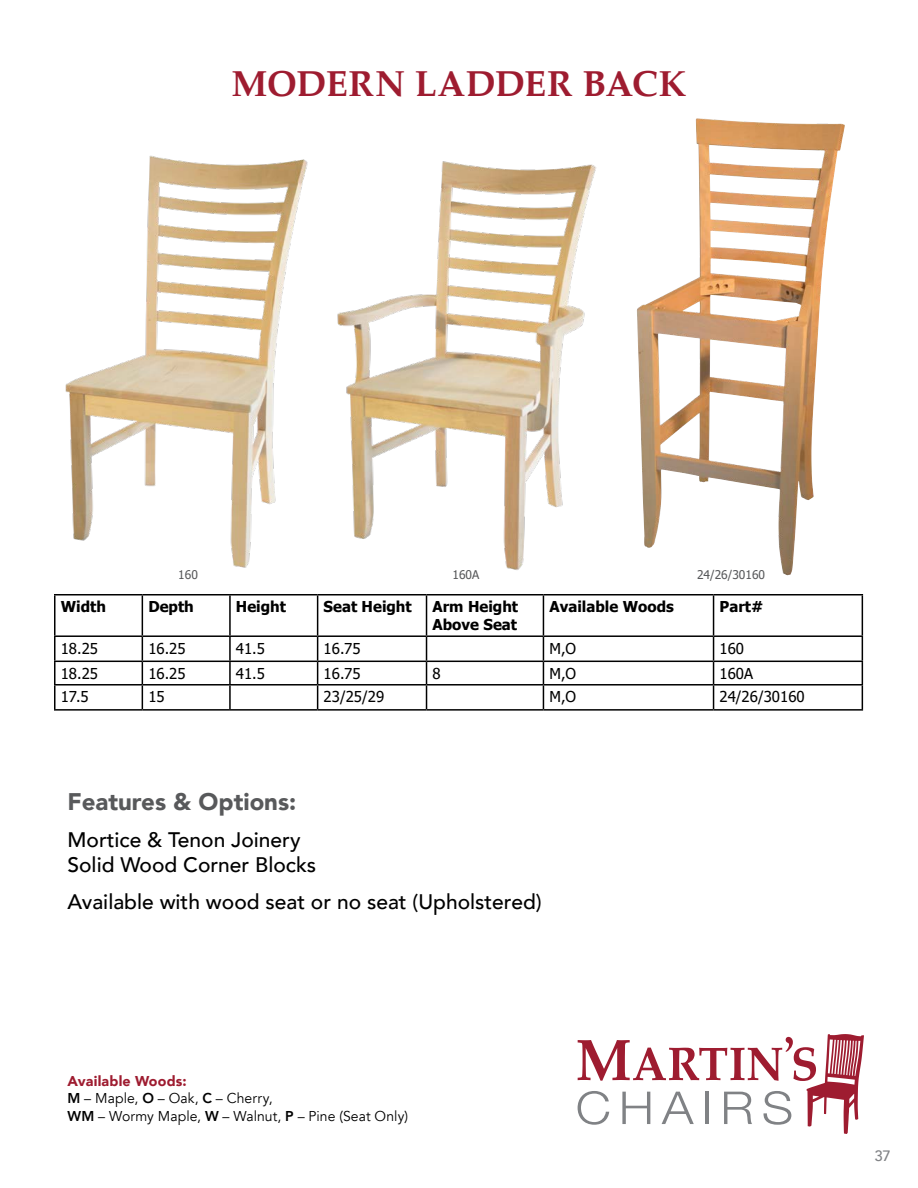
<style>
.page{position:relative;width:918px;height:1188px;background:#fff}
.page>*{position:absolute;margin:0;border:0;box-sizing:border-box;transform-origin:0 0}
.t1{font:700 36px "Palatino";letter-spacing:-.01em;color:#9e1c30}
.t2{font:900 24px "Avenir";color:#58595b}
.t3{font:500 21px/25.2px "Avenir";color:#000}
.t4{font:15px "Tahoma";color:#000}
.t5{font:700 15px/18px "Tahoma";color:#000}
.t6{font:500 15px "Avenir";color:#808285}
.t7{font:14.25px/17.1px "Avenir";letter-spacing:.005em;color:#000}
.t8{font:12px "Tahoma";color:#58595b}
.s1{font-weight:900;color:#9e1c30}
.s2{font-weight:800}
</style>
<div class="page">
<svg style="left:578px;top:1034px;width:286px;height:100px"></svg>
<hr style="left:54px;top:594px;width:88px;height:2px;background:#000">
<hr style="left:54px;top:596px;width:2px;height:39px;background:#000">
<hr style="left:142px;top:594px;width:88px;height:2px;background:#000">
<hr style="left:142px;top:596px;width:1px;height:39px;background:#000">
<hr style="left:230px;top:594px;width:88px;height:2px;background:#000">
<hr style="left:229px;top:596px;width:2px;height:39px;background:#000">
<hr style="left:318px;top:594px;width:109px;height:2px;background:#000">
<hr style="left:317px;top:596px;width:1px;height:39px;background:#000">
<hr style="left:427px;top:594px;width:116px;height:2px;background:#000">
<hr style="left:426px;top:596px;width:1px;height:39px;background:#000">
<hr style="left:543px;top:594px;width:171px;height:2px;background:#000">
<hr style="left:543px;top:596px;width:1px;height:39px;background:#000">
<hr style="left:714px;top:594px;width:149px;height:2px;background:#000">
<hr style="left:713px;top:596px;width:1px;height:39px;background:#000">
<hr style="left:862px;top:596px;width:1px;height:39px;background:#000">
<hr style="left:54px;top:635px;width:88px;height:2px;background:#000">
<hr style="left:54px;top:637px;width:2px;height:24px;background:#000">
<hr style="left:142px;top:635px;width:88px;height:2px;background:#000">
<hr style="left:230px;top:635px;width:88px;height:2px;background:#000">
<hr style="left:229px;top:637px;width:2px;height:24px;background:#000">
<hr style="left:318px;top:635px;width:109px;height:2px;background:#000">
<hr style="left:427px;top:635px;width:116px;height:2px;background:#000">
<hr style="left:543px;top:635px;width:171px;height:2px;background:#000">
<hr style="left:714px;top:635px;width:149px;height:2px;background:#000">
<hr style="left:54px;top:661px;width:88px;height:1px;background:#000">
<hr style="left:54px;top:662px;width:2px;height:22px;background:#000">
<hr style="left:142px;top:661px;width:88px;height:1px;background:#000">
<hr style="left:230px;top:661px;width:88px;height:1px;background:#000">
<hr style="left:229px;top:662px;width:2px;height:22px;background:#000">
<hr style="left:318px;top:661px;width:109px;height:1px;background:#000">
<hr style="left:427px;top:661px;width:116px;height:1px;background:#000">
<hr style="left:543px;top:661px;width:171px;height:1px;background:#000">
<hr style="left:714px;top:661px;width:149px;height:1px;background:#000">
<hr style="left:54px;top:684px;width:88px;height:2px;background:#000">
<hr style="left:54px;top:686px;width:2px;height:23px;background:#000">
<hr style="left:142px;top:684px;width:88px;height:2px;background:#000">
<svg style="left:142px;top:637px;width:1px;height:72px"></svg>
<hr style="left:230px;top:684px;width:88px;height:2px;background:#000">
<hr style="left:229px;top:686px;width:2px;height:23px;background:#000">
<hr style="left:318px;top:684px;width:109px;height:2px;background:#000">
<svg style="left:317px;top:637px;width:1px;height:72px"></svg>
<hr style="left:427px;top:684px;width:116px;height:2px;background:#000">
<svg style="left:426px;top:637px;width:1px;height:72px"></svg>
<hr style="left:543px;top:684px;width:171px;height:2px;background:#000">
<svg style="left:543px;top:637px;width:1px;height:72px"></svg>
<hr style="left:714px;top:684px;width:149px;height:2px;background:#000">
<svg style="left:713px;top:637px;width:1px;height:72px"></svg>
<svg style="left:862px;top:637px;width:1px;height:72px"></svg>
<hr style="left:54px;top:709px;width:88px;height:2px;background:#000">
<hr style="left:142px;top:709px;width:88px;height:2px;background:#000">
<hr style="left:230px;top:709px;width:88px;height:2px;background:#000">
<hr style="left:318px;top:709px;width:109px;height:2px;background:#000">
<hr style="left:427px;top:709px;width:116px;height:2px;background:#000">
<hr style="left:543px;top:709px;width:171px;height:2px;background:#000">
<hr style="left:714px;top:709px;width:149px;height:2px;background:#000">
<img style="left:337px;top:161px;width:259px;height:409px">
<img style="left:65px;top:155px;width:243px;height:413px">
<img style="left:637px;top:118px;width:208px;height:458px">
<h1 class="t1" style="left:231px;top:53px;width:457px">MODERN LADDER BACK</h1>
<p class="t8" style="left:178px;top:567px;width:21px">160</p>
<p class="t8" style="left:453px;top:567px;width:28px">160A</p>
<p class="t8" style="left:697px;top:567px;width:70px">24/26/30160</p>
<p class="t5" style="left:61px;top:598px;width:47px">Width</p>
<p class="t5" style="left:148px;top:598px;width:47px">Depth</p>
<p class="t5" style="left:236px;top:598px;width:52px">Height</p>
<p class="t5" style="left:324px;top:598px;width:90px">Seat Height</p>
<p class="t5" style="left:433px;top:598px;width:87px">Arm Height<br>Above Seat</p>
<p class="t5" style="left:549px;top:598px;width:126px">Available Woods</p>
<p class="t5" style="left:720px;top:598px;width:45px">Part#</p>
<p class="t4" style="left:61px;top:638px;width:39px">18.25</p>
<p class="t4" style="left:148px;top:638px;width:39px">16.25</p>
<p class="t4" style="left:236px;top:638px;width:31px">41.5</p>
<p class="t4" style="left:324px;top:638px;width:38px">16.75</p>
<p class="t4" style="left:549px;top:638px;width:28px">M,O</p>
<p class="t4" style="left:720px;top:638px;width:26px">160</p>
<p class="t4" style="left:61px;top:663px;width:39px">18.25</p>
<p class="t4" style="left:148px;top:663px;width:39px">16.25</p>
<p class="t4" style="left:236px;top:663px;width:31px">41.5</p>
<p class="t4" style="left:324px;top:663px;width:38px">16.75</p>
<p class="t4" style="left:433px;top:663px;width:10px">8</p>
<p class="t4" style="left:549px;top:663px;width:28px">M,O</p>
<p class="t4" style="left:720px;top:663px;width:35px">160A</p>
<p class="t4" style="left:61px;top:687px;width:30px">17.5</p>
<p class="t4" style="left:148px;top:687px;width:18px">15</p>
<p class="t4" style="left:324px;top:687px;width:62px">23/25/29</p>
<p class="t4" style="left:549px;top:687px;width:28px">M,O</p>
<p class="t4" style="left:720px;top:687px;width:87px">24/26/30160</p>
<p class="t2" style="left:68px;top:781px;width:230px">Features &amp; Options:</p>
<p class="t3" style="left:68px;top:826px;width:250px">Mortice &amp; Tenon Joinery<br>Solid Wood Corner Blocks</p>
<p class="t3" style="left:68px;top:888px;width:476px">Available with wood seat or no seat (Upholstered)</p>
<p class="t7" style="left:68px;top:1073px;width:342px"><span class="s1">Available Woods:<br></span><span class="s2">M</span> – Maple, <span class="s2">O</span> – Oak, <span class="s2">C</span> – Cherry,<br><span class="s2">WM</span> – Wormy Maple, <span class="s2">W</span> – Walnut, <span class="s2">P</span> – Pine (Seat Only)</p>
<p class="t6" style="left:874px;top:1143px;width:18px">37</p>
</div>
